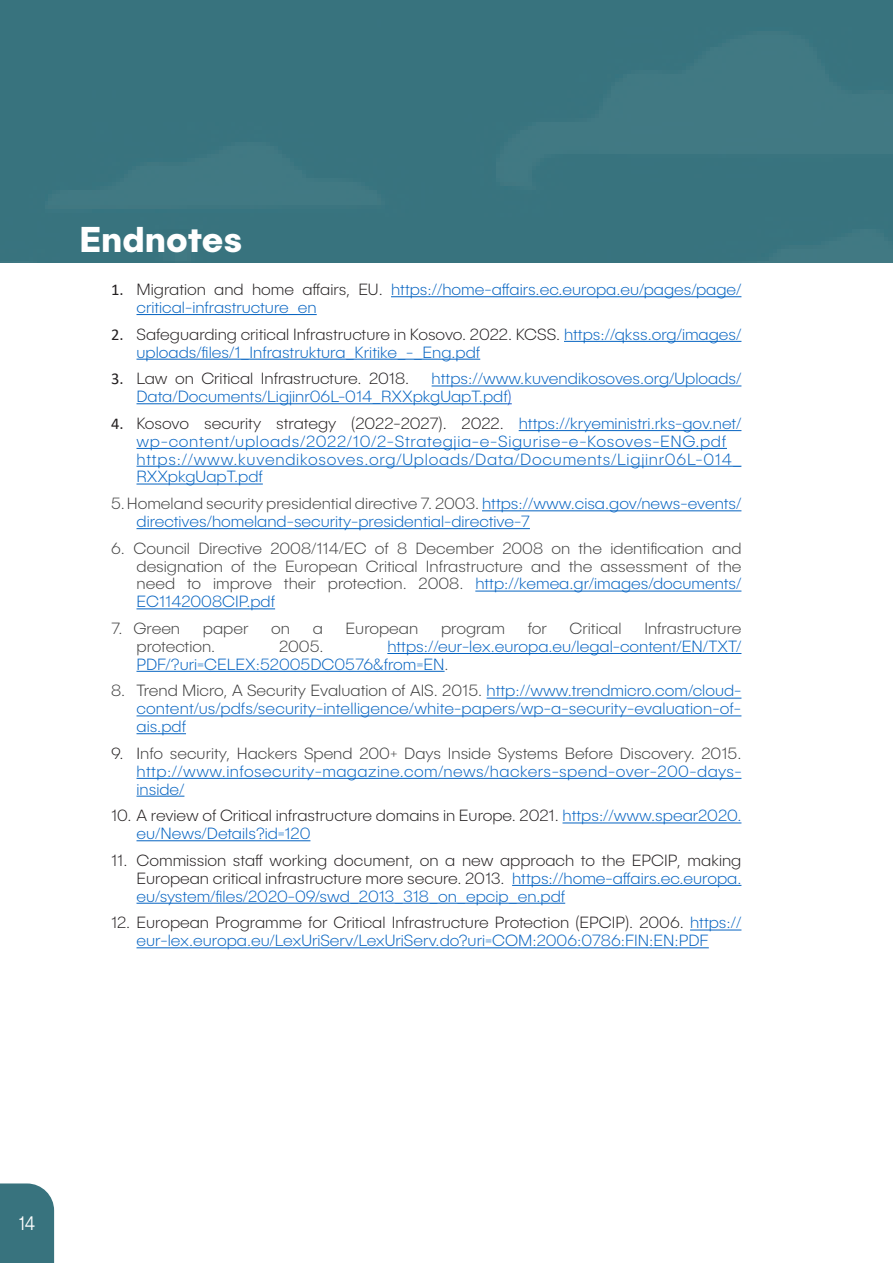
<style>
.page{position:relative;width:893px;height:1263px;background:#fff}
.page>*{position:absolute;margin:0;border:0;box-sizing:border-box;transform-origin:0 0}
.t1{font:700 36px "Publica Sans";color:#fff}
.t2{font:300 19.8px "Publica Sans";color:#fff;scale:.83 1}
.t3{font:200 16.5px/17.9px "Publica Sans";color:#0563c1}
.t4{font:200 16.5px/17.9px "Publica Sans";color:#231f20}
.t5{font:200 16.5px/17.9px "Publica Sans";color:#404040;text-align:justify}
.s1{font-family:"Calibri";font-weight:400;color:#231f20}
.s2{color:#231f20}
.s3{font-family:"Calibri";font-weight:400}
.s4{color:#15c}
.s5{color:#fff}
.s6{color:#404040}
.s7{color:#0563c1}
.s8{color:#3c3c3c}
</style>
<div class="page">
<img style="left:0;top:0;width:892px;height:263px">
<hr style="left:391px;top:296px;width:350px;height:1px;background:#0563c1">
<hr style="left:136px;top:314px;width:181px;height:1px;background:#0563c1">
<hr style="left:564px;top:341px;width:177px;height:1px;background:#0563c1">
<hr style="left:136px;top:359px;width:344px;height:1px;background:#0563c1">
<hr style="left:432px;top:386px;width:309px;height:1px;background:#0563c1">
<hr style="left:136px;top:403px;width:372px;height:1px;background:#0563c1">
<hr style="left:519px;top:430px;width:222px;height:1px;background:#0563c1">
<hr style="left:136px;top:448px;width:591px;height:1px;background:#0563c1">
<hr style="left:136px;top:466px;width:605px;height:1px;background:#0563c1">
<hr style="left:136px;top:484px;width:127px;height:1px;background:#0563c1">
<hr style="left:482px;top:510px;width:259px;height:1px;background:#0563c1">
<hr style="left:136px;top:528px;width:394px;height:1px;background:#0563c1">
<hr style="left:475px;top:591px;width:266px;height:1px;background:#0563c1">
<hr style="left:136px;top:608px;width:139px;height:1px;background:#0563c1">
<hr style="left:387px;top:653px;width:354px;height:1px;background:#0563c1">
<hr style="left:136px;top:671px;width:309px;height:1px;background:#0563c1">
<hr style="left:487px;top:698px;width:254px;height:1px;background:#0563c1">
<hr style="left:136px;top:715px;width:605px;height:1px;background:#0563c1">
<hr style="left:136px;top:733px;width:50px;height:1px;background:#0563c1">
<hr style="left:136px;top:778px;width:605px;height:1px;background:#0563c1">
<hr style="left:136px;top:796px;width:48px;height:1px;background:#0563c1">
<hr style="left:562px;top:822px;width:179px;height:1px;background:#0563c1">
<hr style="left:136px;top:840px;width:174px;height:1px;background:#0563c1">
<hr style="left:512px;top:885px;width:229px;height:1px;background:#0563c1">
<hr style="left:136px;top:903px;width:429px;height:1px;background:#0563c1">
<hr style="left:690px;top:929px;width:51px;height:1px;background:#0563c1">
<hr style="left:136px;top:947px;width:573px;height:1px;background:#0563c1">
<div style="left:0;top:1183px;width:54px;height:80px;background:#38737e"></div>
<p class="t1" style="left:80px;top:215px;width:165px">Endnotes</p>
<p class="t3" style="left:136px;top:280px;width:606px;text-indent:-26px"><span class="s1">1.</span> <span class="s2">Migration and home affairs, EU.</span> https://home-affairs.ec.europa.eu/pages/page/ critical-infrastructure_en</p>
<p class="t3" style="left:136px;top:325px;width:606px;text-indent:-26px"><span class="s1">2.</span> <span class="s2">Safeguarding critical Infrastructure in Kosovo. 2022. KCSS.</span> https://qkss.org/images/ uploads/files/1_Infrastruktura_Kritike_-_Eng.pdf</p>
<p class="t4" style="left:111px;top:369px;width:300px"><span class="s3">3.</span> Law on Critical Infrastructure. 2018.</p>
<p class="t3" style="left:136px;top:369px;width:606px;text-indent:295px">https://www.kuvendikosoves.org/Uploads/<br>Data/Documents/Ligjinr06L-014_RXXpkgUapT.pdf<span class="s4">)</span></p>
<p class="t3" style="left:136px;top:414px;width:607px;text-align:justify;text-indent:-26px"><span class="s1">4.</span> <span class="s2">Kosovo security strategy (2022-2027). 2022.</span> https://kryeministri.rks-gov.net/ wp-content/uploads/2022/10/2-Strategjia-e-Sigurise-e-Kosoves-ENG.pdf<span class="s5">8, </span>https://www.kuvendikosoves.org/Uploads/Data/Documents/Ligjinr06L-014_ RXXpkgUapT.pdf</p>
<p class="t3" style="left:136px;top:494px;width:606px;text-indent:-26px"><span class="s6">5.Homeland security presidential directive 7. 2003.</span> https://www.cisa.gov/news-events/ directives/homeland-security-presidential-directive-7</p>
<p class="t5" style="left:136px;top:539px;width:606px;text-indent:-26px">6. Council Directive 2008/114/EC of 8 December 2008 on the identification and designation of the European Critical Infrastructure and the assessment of the need to improve their protection. 2008. <span class="s7">http://kemea.gr/images/documents/ EC1142008CIP.pdf</span></p>
<p class="t5" style="left:111px;top:619px;width:71px">7. Green</p>
<p class="t5" style="left:203px;top:619px;width:47px">paper</p>
<p class="t5" style="left:271px;top:619px;width:20px">on</p>
<p class="t5" style="left:313px;top:619px;width:12px">a</p>
<p class="t5" style="left:346px;top:619px;width:74px">European</p>
<p class="t5" style="left:441px;top:619px;width:66px">program</p>
<p class="t5" style="left:528px;top:619px;width:21px">for</p>
<p class="t5" style="left:570px;top:619px;width:53px">Critical</p>
<p class="t5" style="left:644px;top:619px;width:99px">Infrastructure</p>
<p class="t5" style="left:136px;top:637px;width:80px">protection.</p>
<p class="t5" style="left:279px;top:637px;width:46px">2005.</p>
<p class="t3" style="left:136px;top:637px;width:606px;text-indent:251px">https://eur-lex.europa.eu/legal-content/EN/TXT/<br>PDF/?uri=CELEX:52005DC0576&amp;from=EN<span class="s6">.</span></p>
<p class="t3" style="left:136px;top:681px;width:606px;text-align:justify;text-indent:-26px"><span class="s8">8. Trend Micro, A Security Evaluation of AIS. 2015.</span> http://www.trendmicro.com/cloud&shy;content/us/pdfs/security-intelligence/white-papers/wp-a-security-evaluation-of&shy;ais.pdf</p>
<p class="t3" style="left:136px;top:744px;width:607px;text-align:justify;text-indent:-26px"><span class="s2">9. I</span><span class="s8">nfo security, Hackers Spend 200+ Days Inside Systems Before Discovery. 2015. </span>http://www.infosecurity-magazine.com/news/hackers-spend-over-200-days&shy;inside/</p>
<p class="t4" style="left:136px;top:806px;width:606px;text-indent:-26px">10. A review of Critical infrastructure domains in Europe. 2021. <span class="s7">https://www.spear2020. eu/News/Details?id=120</span></p>
<p class="t4" style="left:136px;top:851px;width:606px;text-align:justify;text-indent:-26px">11. Commission staff working document, on a new approach to the EPCIP, making European critical infrastructure more secure. 2013. <span class="s7">https://home-affairs.ec.europa. eu/system/files/2020-09/swd_2013_318_on_epcip_en.pdf</span></p>
<p class="t3" style="left:111px;top:913px;width:632px;text-align:center"><span class="s2">12. European Programme for Critical Infrastructure Protection (EPCIP). 2006.</span> https:// eur-lex.europa.eu/LexUriServ/LexUriServ.do?uri=COM:2006:0786:FIN:EN:PDF</p>
<p class="t2" style="left:19px;top:1210px;width:21px">14</p>
</div>
